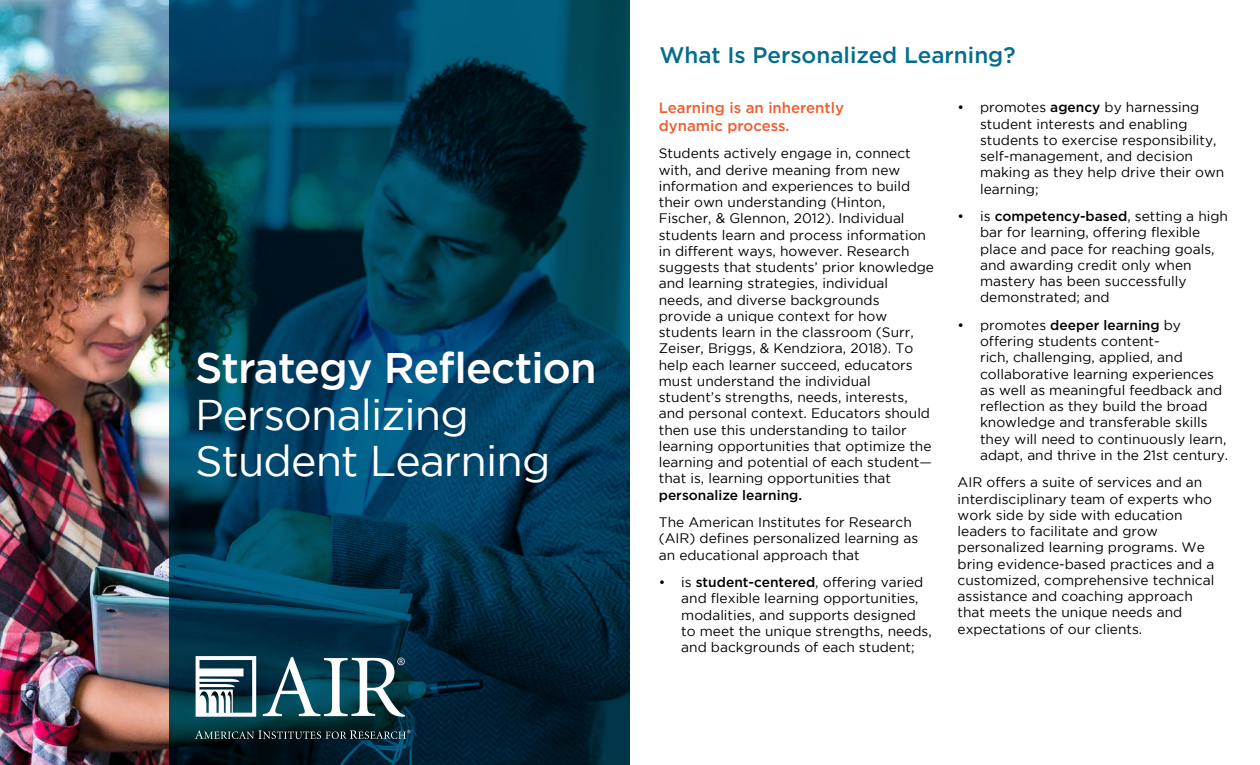
<style>
.page{position:relative;width:1260px;height:765px;background:#fff}
.page>*{position:absolute;margin:0;border:0;box-sizing:border-box;transform-origin:0 0}
.t1{font:42.88px/46.6px "Gotham";letter-spacing:-.02em;color:#fff}
.t2{font:500 42.88px "Gotham";letter-spacing:-.02em;color:#fff}
.t3{font:500 22.5px "Gotham";color:#036d8e}
.t4{font:500 15px/17.5px "Gotham";color:#f05c2d}
.t5{font:13.75px/16.2px "Gotham";color:#000}
.t6{font:500 13.75px "Gotham";color:#000}
.s1{font-weight:500}
</style>
<div class="page">
<img style="left:0;top:0;width:169px;height:765px">
<svg style="left:169px;top:0;width:461px;height:765px;background:#00374f"></svg>
<svg style="left:263px;top:657px;width:142px;height:60px"></svg>
<svg style="left:196px;top:656px;width:60px;height:61px"></svg>
<svg style="left:195px;top:730px;width:216px;height:9px;background:#33474b"></svg>
<h1 class="t2" style="left:195px;top:340px;width:403px">Strategy Reflection</h1>
<h1 class="t1" style="left:195px;top:391px;width:357px">Personalizing<br>Student Learning</h1>
<h2 class="t3" style="left:659px;top:40px;width:358px">What Is Personalized Learning?</h2>
<p class="t4" style="left:659px;top:99px;width:187px">Learning is an inherently dynamic process.</p>
<p class="t5" style="left:659px;top:145px;width:277px">Students actively engage in, connect with, and derive meaning from new information and experiences to build their own understanding (Hinton, Fischer, &amp; Glennon, 2012). Individual students learn and process information in different ways, however. Research suggests that students’ prior knowledge and learning strategies, individual needs, and diverse backgrounds provide a unique context for how students learn in the classroom (Surr, Zeiser, Briggs, &amp; Kendziora, 2018). To help each learner succeed, educators must understand the individual student’s strengths, needs, interests, and personal context. Educators should then use this understanding to tailor learning opportunities that optimize the learning and potential of each student— that is, learning opportunities that</p>
<p class="t6" style="left:659px;top:486px;width:145px">personalize learning.</p>
<p class="t5" style="left:659px;top:514px;width:261px">The American Institutes for Research (AIR) defines personalized learning as an educational approach that</p>
<p class="t5" style="left:681px;top:574px;width:252px;text-indent:-22px">• is <span class="s1">student-centered</span>, offering varied and flexible learning opportunities, modalities, and supports designed to meet the unique strengths, needs, and backgrounds of each student;</p>
<p class="t5" style="left:980px;top:99px;width:246px;text-indent:-22px">• promotes <span class="s1">agency</span> by harnessing student interests and enabling students to exercise responsibility, self-management, and decision making as they help drive their own learning;</p>
<p class="t5" style="left:980px;top:208px;width:249px;text-indent:-22px">• is <span class="s1">competency-based</span>, setting a high bar for learning, offering flexible place and pace for reaching goals, and awarding credit only when mastery has been successfully demonstrated; and</p>
<p class="t5" style="left:980px;top:317px;width:250px;text-indent:-22px">• promotes <span class="s1">deeper learning</span> by offering students content-<br>rich, challenging, applied, and collaborative learning experiences as well as meaningful feedback and reflection as they build the broad knowledge and transferable skills they will need to continuously learn, adapt, and thrive in the 21st century.</p>
<p class="t5" style="left:958px;top:474px;width:258px">AIR offers a suite of services and an interdisciplinary team of experts who work side by side with education leaders to facilitate and grow personalized learning programs. We bring evidence-based practices and a customized, comprehensive technical assistance and coaching approach that meets the unique needs and expectations of our clients.</p>
</div>
